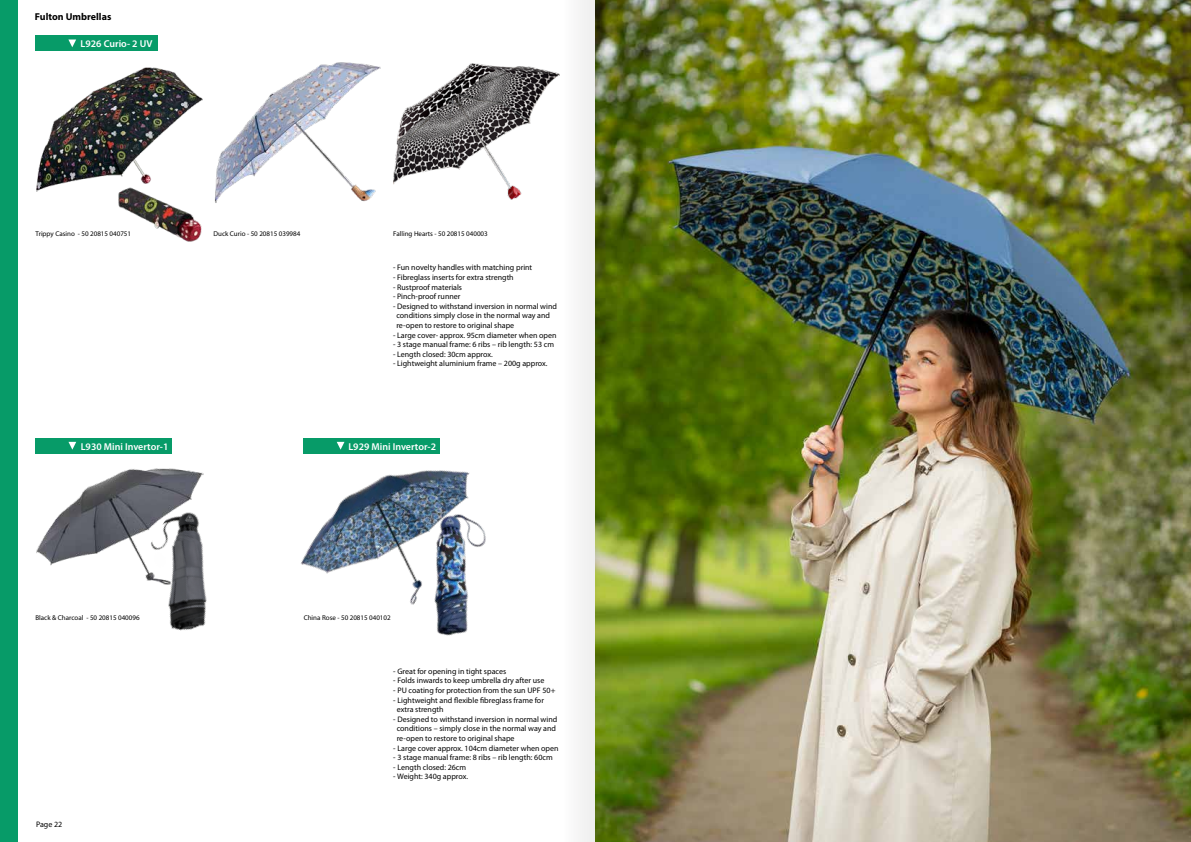
<style>
.page{position:relative;width:1191px;height:842px;background:#fff}
.page>*{position:absolute;margin:0;border:0;box-sizing:border-box;transform-origin:0 0}
.t1{font:600 10px "Myriad Pro";color:#fff}
.t2{font:700 10px "Myriad Pro";color:#000}
.t3{font:8px/9.6px "Myriad Pro";color:#000}
.t4{font:7px "Myriad Pro";color:#000}
</style>
<div class="page">
<div style="left:0;top:0;width:17px;height:842px;background:#079b68"></div>
<div style="left:563px;top:0;width:72px;height:841px;background:#f5f5f4"></div>
<img style="left:168px;top:556px;width:39px;height:75px">
<img style="left:152px;top:223px;width:50px;height:18px">
<img style="left:37px;top:438px;width:166px;height:166px">
<img style="left:301px;top:438px;width:185px;height:198px">
<div style="left:35px;top:35px;width:123px;height:16px;background:#079b68"></div>
<svg style="left:68px;top:40px;width:8px;height:7px"></svg>
<img style="left:36px;top:67px;width:167px;height:156px">
<img style="left:215px;top:63px;width:166px;height:140px">
<img style="left:393px;top:63px;width:167px;height:137px">
<img style="left:595px;top:0;width:596px;height:842px">
<p class="t2" style="left:35px;top:10px;width:78px">Fulton Umbrellas</p>
<p class="t1" style="left:81px;top:37px;width:73px">L926 Curio- 2 UV</p>
<p class="t4" style="left:36px;top:230px;width:97px">Trippy Casino - 50 20815 040751</p>
<p class="t4" style="left:213px;top:230px;width:88px">Duck Curio - 50 20815 039984</p>
<p class="t4" style="left:393px;top:230px;width:96px">Falling Hearts - 50 20815 040003</p>
<p class="t3" style="left:393px;top:263px;width:141px">- Fun novelty handles with matching print</p>
<p class="t3" style="left:393px;top:272px;width:122px">- Fibreglass inserts for extra strength</p>
<p class="t3" style="left:393px;top:282px;width:71px">- Rustproof materials</p>
<p class="t3" style="left:393px;top:292px;width:69px">- Pinch-proof runner</p>
<p class="t3" style="left:396px;top:301px;width:162px;text-indent:-3px">- Designed to withstand inversion in normal wind conditions simply close in the normal way and re-open to restore to original shape</p>
<p class="t3" style="left:393px;top:330px;width:165px">- Large cover- approx. 95cm diameter when open</p>
<p class="t3" style="left:393px;top:340px;width:163px">- 3 stage manual frame: 6 ribs – rib length: 53 cm</p>
<p class="t3" style="left:393px;top:349px;width:101px">- Length closed: 30cm approx.</p>
<p class="t3" style="left:393px;top:359px;width:156px">- Lightweight aluminium frame – 200g approx.</p>
<p class="t1" style="left:81px;top:440px;width:89px">L930 Mini Invertor-1</p>
<p class="t1" style="left:348px;top:440px;width:89px">L929 Mini Invertor-2</p>
<p class="t4" style="left:35px;top:614px;width:106px">Black &amp; Charcoal - 50 20815 040096</p>
<p class="t4" style="left:304px;top:614px;width:89px">China Rose - 50 20815 040102</p>
<p class="t3" style="left:36px;top:819px;width:28px">Page 22</p>
<p class="t3" style="left:393px;top:666px;width:114px">- Great for opening in tight spaces</p>
<p class="t3" style="left:393px;top:676px;width:153px">- Folds inwards to keep umbrella dry after use</p>
<p class="t3" style="left:393px;top:685px;width:164px">- PU coating for protection from the sun UPF 50+</p>
<p class="t3" style="left:397px;top:695px;width:149px;text-indent:-3px">- Lightweight and flexible fibreglass frame for extra strength</p>
<p class="t3" style="left:397px;top:714px;width:162px;text-indent:-3px">- Designed to withstand inversion in normal wind conditions – simply close in the normal way and re-open to restore to original shape</p>
<p class="t3" style="left:393px;top:743px;width:167px">- Large cover approx. 104cm diameter when open</p>
<p class="t3" style="left:393px;top:752px;width:161px">- 3 stage manual frame: 8 ribs – rib length: 60cm</p>
<p class="t3" style="left:393px;top:762px;width:74px">- Length closed: 26cm</p>
<p class="t3" style="left:393px;top:772px;width:76px">- Weight: 340g approx.</p>
</div>
